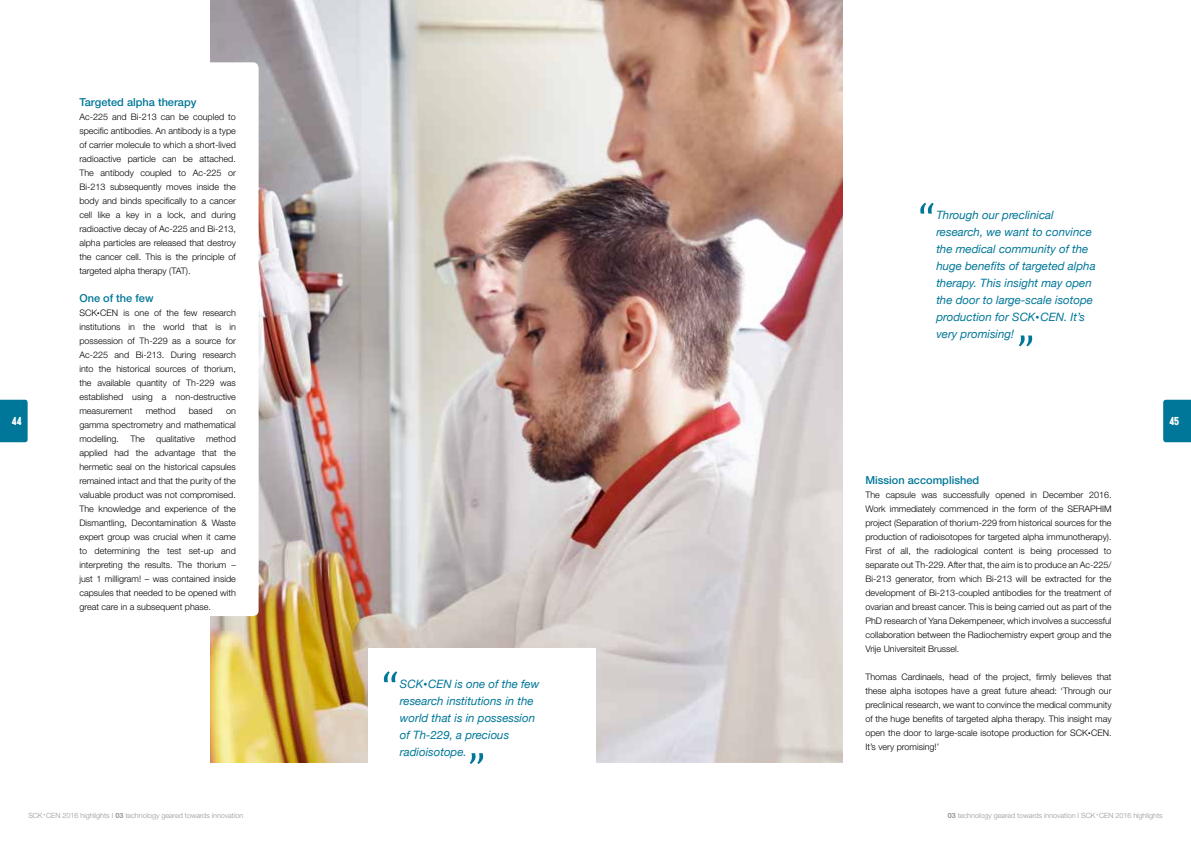
<style>
.page{position:relative;width:1191px;height:842px;background:#fff}
.page>*{position:absolute;margin:0;border:0;box-sizing:border-box;transform-origin:0 0}
.t1{font:12px "Sugo";color:#fff}
.t2{font:italic 11.5px/17px "Helvetica Neue";color:#007798}
.t3{font:500 11px "Helvetica Neue LT Std";color:#007798}
.t4{font:300 9px/14px "Helvetica Neue LT Std";color:#000;text-align:justify}
.t5{font:300 7.2px "Helvetica Neue LT Std";color:#939598}
.s1{font-size:8px}
.s2{font-weight:700}
</style>
<div class="page">
<svg style="left:1163px;top:400px;width:28px;height:42px"></svg>
<svg style="left:0;top:400px;width:28px;height:42px"></svg>
<svg style="left:920px;top:203px;width:13px;height:11px"></svg>
<svg style="left:1019px;top:335px;width:13px;height:11px"></svg>
<img style="left:211px;top:0;width:631px;height:763px">
<div style="left:368px;top:649px;width:227px;height:142px;background:#fff"></div>
<svg style="left:384px;top:671px;width:13px;height:11px"></svg>
<svg style="left:470px;top:753px;width:13px;height:11px"></svg>
<div style="left:28px;top:62px;width:231px;height:554px;background:#fff;border-radius:6px"></div>
<h1 class="t1" style="left:12px;top:414px;width:11px">44</h1>
<p class="t3" style="left:79px;top:96px;width:119px">Targeted alpha therapy</p>
<p class="t4" style="left:79px;top:110px;width:158px">Ac-225 and Bi-213 can be coupled to specific antibodies. An antibody is a type of carrier molecule to which a short-lived radioactive particle can be attached.<br>The antibody coupled to Ac-225 or Bi-213 subsequently moves inside the body and binds specifically to a cancer cell like a key in a lock, and during radioactive decay of Ac-225 and Bi-213, alpha particles are released that destroy the cancer cell. This is the principle of targeted alpha therapy (TAT).</p>
<p class="t3" style="left:79px;top:292px;width:76px">One of the few</p>
<p class="t4" style="left:79px;top:306px;width:158px">SCK<sup>•</sup>CEN is one of the few research institutions in the world that is in possession of Th-229 as a source for Ac-225 and Bi-213. During research into the historical sources of thorium, the available quantity of Th-229 was established using a non-destructive measurement</p>
<p class="t4" style="left:146px;top:404px;width:31px">method</p>
<p class="t4" style="left:189px;top:404px;width:26px">based</p>
<p class="t4" style="left:79px;top:404px;width:158px;text-indent:147px">on gamma spectrometry and mathematical modelling.</p>
<p class="t4" style="left:79px;top:432px;width:158px;text-indent:127px">method applied had the advantage that the hermetic seal on the historical capsules remained intact and that the purity of the valuable product was not compromised.<br>The knowledge and experience of the Dismantling, Decontamination &amp; Waste expert group was crucial when it came to determining the test set-up and interpreting the results. The thorium – just 1 milligram! – was contained inside capsules that needed to be opened with great care in a subsequent phase.</p>
<p class="t4" style="left:130px;top:432px;width:16px">The</p>
<p class="t4" style="left:156px;top:432px;width:40px">qualitative</p>
<p class="t2" style="left:400px;top:676px;width:141px">SCK<span class="s1">•</span>CEN is one of the few research institutions in the world that is in possession of Th-229, a precious radioisotope.</p>
<p class="t2" style="left:936px;top:207px;width:161px">Through our preclinical research, we want to convince the medical community of the huge benefits of targeted alpha therapy. This insight may open the door to large-scale isotope production for SCK<span class="s1">•</span>CEN. It’s very promising!</p>
<p class="t3" style="left:865px;top:474px;width:115px">Mission accomplished</p>
<p class="t4" style="left:865px;top:488px;width:248px">The capsule was successfully opened in December 2016.<br>Work immediately commenced in the form of the SERAPHIM project (Separation of thorium-229 from historical sources for the production of radioisotopes for targeted alpha immunotherapy).<br>First of all, the radiological content is being processed to separate out Th-229. After that, the aim is to produce an Ac-225/ Bi-213 generator, from which Bi-213 will be extracted for the development of Bi-213-coupled antibodies for the treatment of ovarian and breast cancer. This is being carried out as part of the PhD research of Yana Dekempeneer, which involves a successful collaboration between the Radiochemistry expert group and the Vrije Universiteit Brussel.</p>
<p class="t4" style="left:865px;top:670px;width:248px">Thomas Cardinaels, head of the project, firmly believes that these alpha isotopes have a great future ahead: ‘Through our preclinical research, we want to convince the medical community of the huge benefits of targeted alpha therapy. This insight may open the door to large-scale isotope production for SCK<sup>•</sup>CEN.<br>It’s very promising!’</p>
<h1 class="t1" style="left:1169px;top:414px;width:11px">45</h1>
<p class="t5" style="left:28px;top:811px;width:216px">SCK <sup>•</sup> CEN 2016 highlights I <span class="s2">03</span> technology geared towards innovation</p>
<p class="t5" style="left:947px;top:811px;width:216px"><span class="s2">03</span> technology geared towards innovation I SCK <sup>•</sup> CEN 2016 highlights</p>
</div>
